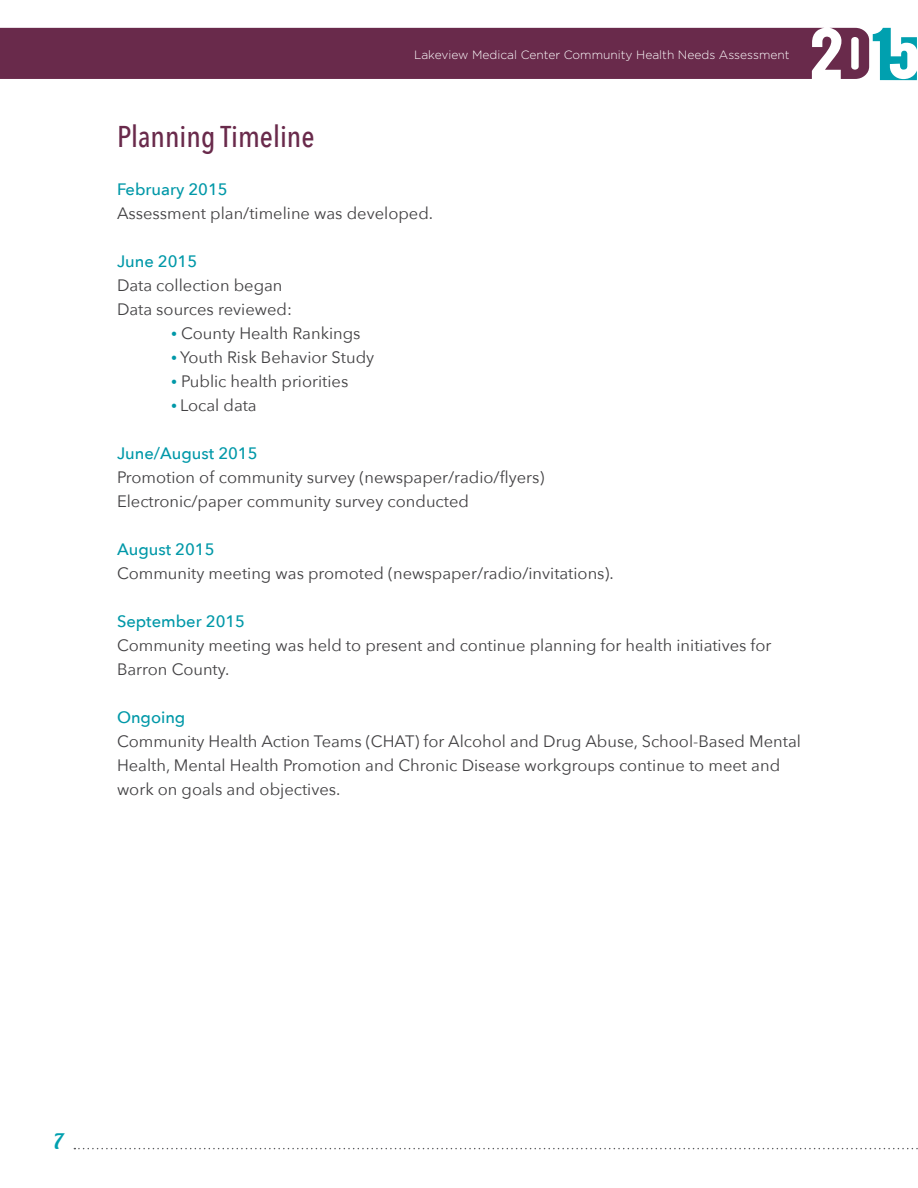
<style>
.page{position:relative;width:918px;height:1188px;background:#fff}
.page>*{position:absolute;margin:0;border:0;box-sizing:border-box;transform-origin:0 0}
.t1{font:500 30px "Avenir Next Condensed";color:#692a4b}
.t2{font:21px "Lobster 1.4";color:#00a0af}
.t3{font:16.5px/24px "Avenir Next";color:#414042}
.t4{font:500 16.5px "Avenir Next";color:#0098a8}
.t5{font:300 12px "Gotham";color:#fff}
.s1{font-size:12px;color:#0098a8}
</style>
<div class="page">
<svg style="left:873px;top:28px;width:44px;height:52px"></svg>
<div style="left:0;top:28px;width:869px;height:51px;background:#692a4b"></div>
<svg style="left:74px;top:1148px;width:844px;height:1px"></svg>
<p class="t5" style="left:414px;top:48px;width:377px">Lakeview Medical Center Community Health Needs Assessment</p>
<h1 class="t1" style="left:117px;top:118px;width:199px">Planning Timeline</h1>
<p class="t4" style="left:117px;top:175px;width:112px">February 2015</p>
<p class="t3" style="left:117px;top:201px;width:318px">Assessment plan/timeline was developed.</p>
<p class="t4" style="left:117px;top:247px;width:82px">June 2015</p>
<p class="t3" style="left:117px;top:273px;width:176px">Data collection began<br>Data sources reviewed:</p>
<p class="t3" style="left:171px;top:321px;width:191px"><span class="s1">•</span> County Health Rankings</p>
<p class="t3" style="left:171px;top:345px;width:205px"><span class="s1">•</span> Youth Risk Behavior Study</p>
<p class="t3" style="left:171px;top:369px;width:179px"><span class="s1">•</span> Public health priorities</p>
<p class="t3" style="left:171px;top:393px;width:87px"><span class="s1">•</span> Local data</p>
<p class="t4" style="left:117px;top:439px;width:142px">June/August 2015</p>
<p class="t3" style="left:117px;top:465px;width:429px">Promotion of community survey (newspaper/radio/flyers)<br>Electronic/paper community survey conducted</p>
<p class="t4" style="left:117px;top:535px;width:99px">August 2015</p>
<p class="t3" style="left:117px;top:561px;width:498px">Community meeting was promoted (newspaper/radio/invitations).</p>
<p class="t4" style="left:117px;top:607px;width:130px">September 2015</p>
<p class="t3" style="left:117px;top:633px;width:656px">Community meeting was held to present and continue planning for health initiatives for<br>Barron County.</p>
<p class="t4" style="left:117px;top:703px;width:70px">Ongoing</p>
<p class="t3" style="left:117px;top:729px;width:686px">Community Health Action Teams (CHAT) for Alcohol and Drug Abuse, School-Based Mental<br>Health, Mental Health Promotion and Chronic Disease workgroups continue to meet and work on goals and objectives.</p>
<p class="t2" style="left:54px;top:1128px;width:11px">7</p>
</div>
